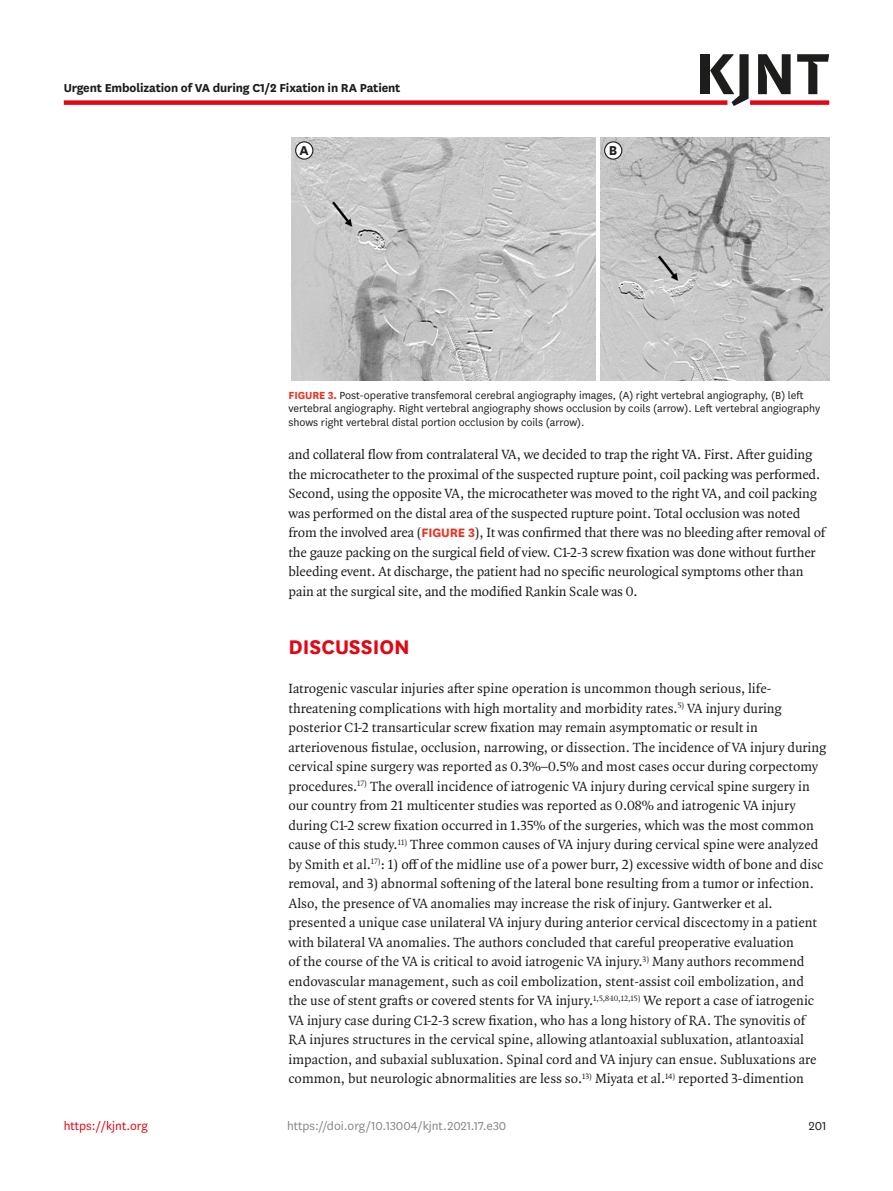
<style>
.page{position:relative;width:893px;height:1191px;background:#fff}
.page>*{position:absolute;margin:0;border:0;box-sizing:border-box;transform-origin:0 0}
.body_title1{font:700 23.1px "National";color:#e30614}
.t1{font:700 15px "National";color:#1d1d1b}
.body_p_first{font:14.25px/19.5px "Quadraat OT";color:#1d1d1b}
.alt-title-type{font:700 13.5px "National";letter-spacing:-.01em;color:#1d1d1b}
.doi_running_footer{font:13.5px "National";color:#878787}
.t2{font:13.5px "National";color:#e30614}
.t3{font:13.5px "National";color:#1d1d1b}
.fig_caption{font:12px/13.5px "National";color:#1d1d1b}
.s1{font-weight:700;color:#e63424}
.s2{font-family:"National";font-weight:700;color:#e63424}
</style>
<div class="page">
<div style="left:64px;top:100px;width:663px;height:5px;background:#e30614"></div>
<div style="left:750px;top:100px;width:79px;height:5px;background:#e30614"></div>
<div style="left:700px;top:54px;width:9px;height:40px;background:#1d1d1b"></div>
<svg style="left:797px;top:54px;width:32px;height:40px"></svg>
<svg style="left:758px;top:54px;width:33px;height:40px"></svg>
<svg style="left:710px;top:54px;width:39px;height:52px"></svg>
<img style="left:291px;top:137px;width:305px;height:244px">
<img style="left:600px;top:137px;width:229px;height:244px">
<div style="left:605px;top:142px;width:17px;height:17px;background:#fff;border-radius:50%"></div>
<div style="left:604px;top:141px;width:18px;height:19px;border:1px solid #1d1d1b;border-radius:50%"></div>
<div style="left:296px;top:142px;width:17px;height:17px;background:#fff;border-radius:50%"></div>
<div style="left:295px;top:141px;width:18px;height:19px;border:1px solid #1d1d1b;border-radius:50%"></div>
<p class="alt-title-type" style="left:64px;top:78px;width:338px">Urgent Embolization of VA during C1/2 Fixation in RA Patient</p>
<p class="t1" style="left:300px;top:139px;width:11px">A</p>
<p class="t1" style="left:609px;top:139px;width:10px">B</p>
<p class="fig_caption" style="left:289px;top:387px;width:533px"><span class="s1">FIGURE 3.</span> Post-operative transfemoral cerebral angiography images, (A) right vertebral angiography, (B) left vertebral angiography. Right vertebral angiography shows occlusion by coils (arrow). Left vertebral angiography shows right vertebral distal portion occlusion by coils (arrow).</p>
<p class="body_p_first" style="left:289px;top:445px;width:538px">and collateral flow from contralateral VA, we decided to trap the right VA. First. After guiding the microcatheter to the proximal of the suspected rupture point, coil packing was performed.<br>Second, using the opposite VA, the microcatheter was moved to the right VA, and coil packing was performed on the distal area of the suspected rupture point. Total occlusion was noted from the involved area (<span class="s2">FIGURE 3</span>), It was confirmed that there was no bleeding after removal of the gauze packing on the surgical field of view. C1-2-3 screw fixation was done without further bleeding event. At discharge, the patient had no specific neurological symptoms other than pain at the surgical site, and the modified Rankin Scale was 0.</p>
<p class="body_title1" style="left:289px;top:631px;width:123px">DISCUSSION</p>
<p class="body_p_first" style="left:289px;top:679px;width:539px">Iatrogenic vascular injuries after spine operation is uncommon though serious, life&shy;threatening complications with high mortality and morbidity rates.<sup>5)</sup> VA injury during posterior C1-2 transarticular screw fixation may remain asymptomatic or result in arteriovenous fistulae, occlusion, narrowing, or dissection. The incidence of VA injury during cervical spine surgery was reported as 0.3%–0.5% and most cases occur during corpectomy procedures.<sup>17)</sup> The overall incidence of iatrogenic VA injury during cervical spine surgery in our country from 21 multicenter studies was reported as 0.08% and iatrogenic VA injury during C1-2 screw fixation occurred in 1.35% of the surgeries, which was the most common cause of this study.<sup>11)</sup> Three common causes of VA injury during cervical spine were analyzed by Smith et al.<sup>17)</sup>: 1) off of the midline use of a power burr, 2) excessive width of bone and disc removal, and 3) abnormal softening of the lateral bone resulting from a tumor or infection.<br>Also, the presence of VA anomalies may increase the risk of injury. Gantwerker et al. presented a unique case unilateral VA injury during anterior cervical discectomy in a patient with bilateral VA anomalies. The authors concluded that careful preoperative evaluation<br>of the course of the VA is critical to avoid iatrogenic VA injury.<sup>3)</sup> Many authors recommend endovascular management, such as coil embolization, stent-assist coil embolization, and<br>the use of stent grafts or covered stents for VA injury.<sup>1,5,8-10,12,15)</sup> We report a case of iatrogenic VA injury case during C1-2-3 screw fixation, who has a long history of RA. The synovitis of RA injures structures in the cervical spine, allowing atlantoaxial subluxation, atlantoaxial impaction, and subaxial subluxation. Spinal cord and VA injury can ensue. Subluxations are common, but neurologic abnormalities are less so.<sup>13)</sup> Miyata et al.<sup>14)</sup> reported 3-dimention</p>
<p class="t2" style="left:64px;top:1116px;width:86px">https://kjnt.org</p>
<p class="doi_running_footer" style="left:287px;top:1116px;width:221px">https://doi.org/10.13004/kjnt.2021.17.e30</p>
<p class="t3" style="left:809px;top:1116px;width:19px">201</p>
</div>
